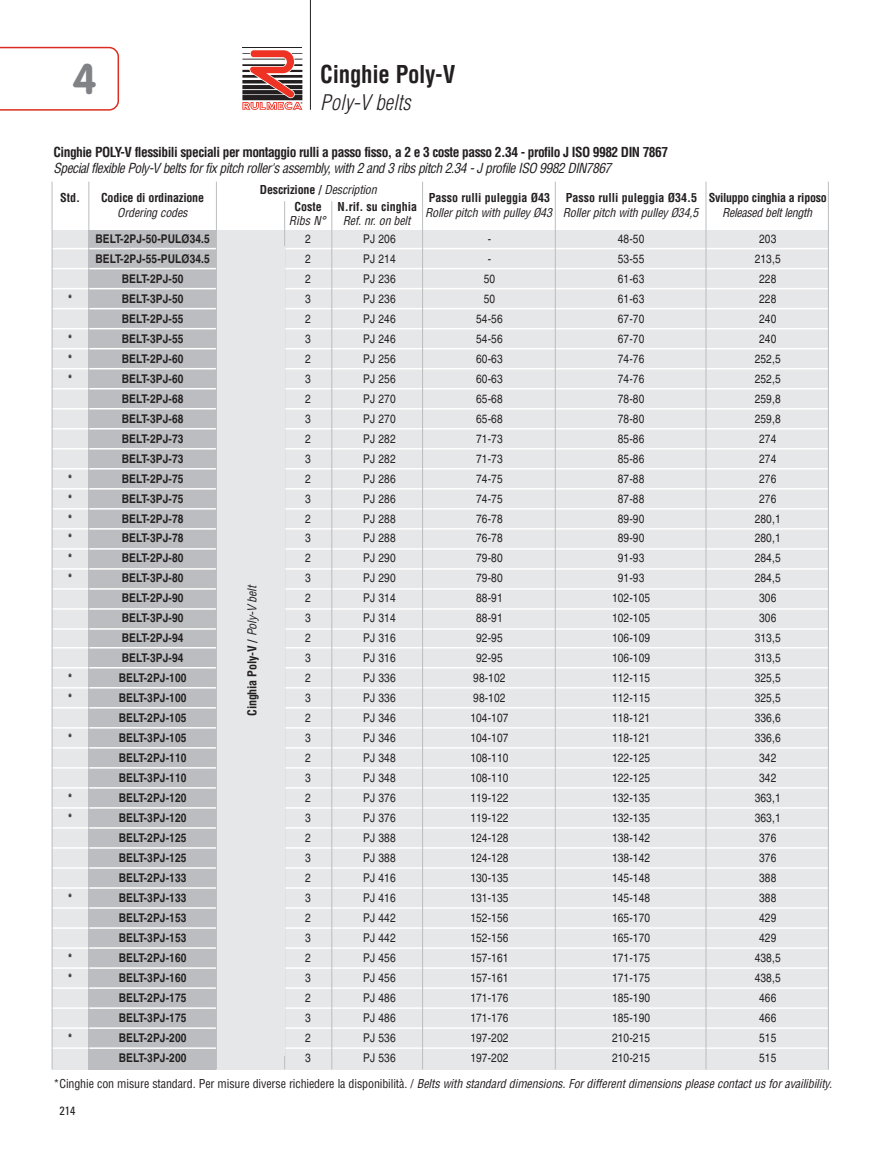
<style>
.page{position:relative;width:893px;height:1149px;background:#fff}
.page>*{position:absolute;margin:0;border:0;box-sizing:border-box;transform-origin:0 0}
.t1{font:700 42px "VAG Rounded LT";color:#808285}
.t2{font:700 condensed 24px "Helvetica";letter-spacing:-.01em;color:#231f20;scale:.95 1}
.t3{font:italic 300 condensed 21px "Helvetica";color:#231f20}
.t4{font:700 condensed 13.5px "Helvetica";letter-spacing:-.04em;color:#231f20}
.t5{font:italic condensed 13.5px "Helvetica";letter-spacing:-.04em;color:#231f20}
.t6{font:12px/20px "Helvetica";letter-spacing:.01em;color:#231f20;text-align:center;scale:.85 1}
.t7{font:700 12px/20px "Helvetica";letter-spacing:.01em;color:#231f20;scale:.85 1}
.t8{font:italic condensed 12px "Helvetica";letter-spacing:-.015em;color:#231f20}
.t9{font:700 condensed 12px/17px "Helvetica";letter-spacing:-.015em;color:#231f20}
.t10{font:condensed 12px "Univers";color:#231f20}
.s1{font-weight:400;font-style:italic}
.s2{font-style:normal}
</style>
<div class="page">
<hr style="left:310px;top:0;width:1px;height:110px;background:#231f20">
<hr style="left:242px;top:47px;width:60px;height:1px;background:#231f20">
<svg style="left:242px;top:50px;width:60px;height:60px"></svg>
<svg style="left:0;top:47px;width:119px;height:64px"></svg>
<div style="left:52px;top:230px;width:776px;height:839px;background:#e6e7e8"></div>
<div style="left:89px;top:230px;width:127px;height:839px;background:#bbbdc0"></div>
<hr style="left:52px;top:248px;width:777px;height:1px;background:#fff">
<hr style="left:52px;top:268px;width:777px;height:1px;background:#fff">
<hr style="left:52px;top:288px;width:777px;height:1px;background:#fff">
<hr style="left:52px;top:308px;width:777px;height:1px;background:#fff">
<hr style="left:52px;top:328px;width:777px;height:1px;background:#fff">
<hr style="left:52px;top:348px;width:777px;height:1px;background:#fff">
<hr style="left:52px;top:368px;width:777px;height:1px;background:#fff">
<hr style="left:52px;top:388px;width:777px;height:1px;background:#fff">
<hr style="left:52px;top:408px;width:777px;height:1px;background:#fff">
<hr style="left:52px;top:428px;width:777px;height:1px;background:#fff">
<hr style="left:52px;top:448px;width:777px;height:1px;background:#fff">
<hr style="left:52px;top:468px;width:777px;height:1px;background:#fff">
<hr style="left:52px;top:488px;width:777px;height:1px;background:#fff">
<hr style="left:52px;top:508px;width:777px;height:1px;background:#fff">
<hr style="left:52px;top:528px;width:777px;height:1px;background:#fff">
<hr style="left:52px;top:548px;width:777px;height:1px;background:#fff">
<hr style="left:52px;top:568px;width:777px;height:1px;background:#fff">
<hr style="left:52px;top:588px;width:777px;height:1px;background:#fff">
<hr style="left:52px;top:608px;width:777px;height:1px;background:#fff">
<hr style="left:52px;top:628px;width:777px;height:1px;background:#fff">
<hr style="left:51px;top:646px;width:777px;height:2px;background:#fff">
<hr style="left:51px;top:666px;width:777px;height:2px;background:#fff">
<hr style="left:51px;top:686px;width:777px;height:2px;background:#fff">
<hr style="left:51px;top:706px;width:777px;height:2px;background:#fff">
<hr style="left:51px;top:726px;width:777px;height:2px;background:#fff">
<hr style="left:51px;top:746px;width:777px;height:2px;background:#fff">
<hr style="left:51px;top:766px;width:777px;height:2px;background:#fff">
<hr style="left:51px;top:786px;width:777px;height:2px;background:#fff">
<hr style="left:51px;top:806px;width:777px;height:2px;background:#fff">
<hr style="left:51px;top:826px;width:777px;height:2px;background:#fff">
<hr style="left:51px;top:846px;width:777px;height:2px;background:#fff">
<hr style="left:51px;top:867px;width:777px;height:1px;background:#fff">
<hr style="left:51px;top:887px;width:777px;height:1px;background:#fff">
<hr style="left:51px;top:907px;width:777px;height:1px;background:#fff">
<hr style="left:51px;top:927px;width:777px;height:1px;background:#fff">
<hr style="left:51px;top:947px;width:777px;height:1px;background:#fff">
<hr style="left:51px;top:967px;width:777px;height:1px;background:#fff">
<hr style="left:51px;top:987px;width:777px;height:1px;background:#fff">
<hr style="left:51px;top:1007px;width:777px;height:1px;background:#fff">
<hr style="left:51px;top:1027px;width:777px;height:1px;background:#fff">
<hr style="left:51px;top:1047px;width:777px;height:1px;background:#fff">
<hr style="left:216px;top:182px;width:1px;height:887px;background:#bbbdc0">
<hr style="left:284px;top:201px;width:1px;height:867px;background:#bbbdc0">
<hr style="left:89px;top:182px;width:1px;height:887px;background:#bbbdc0">
<hr style="left:332px;top:201px;width:1px;height:867px;background:#bbbdc0">
<hr style="left:422px;top:182px;width:1px;height:887px;background:#bbbdc0">
<hr style="left:555px;top:181px;width:1px;height:888px;background:#bbbdc0">
<hr style="left:706px;top:181px;width:1px;height:888px;background:#bbbdc0">
<hr style="left:52px;top:182px;width:1px;height:887px;background:#bbbdc0">
<hr style="left:828px;top:181px;width:1px;height:888px;background:#bbbdc0">
<div style="left:217px;top:246px;width:67px;height:808px;background:#e6e7e8"></div>
<h1 class="t1" style="left:73px;top:54px;width:26px">4</h1>
<h2 class="t2" style="left:320px;top:65px;width:144px">Cinghie Poly-V</h2>
<h3 class="t3" style="left:320px;top:94px;width:92px">Poly-V belts</h3>
<p class="t4" style="left:54px;top:147px;width:616px">Cinghie POLY-V flessibili speciali per montaggio rulli a passo fisso, a 2 e 3 coste passo 2.34 - profilo J ISO 9982 DIN 7867</p>
<p class="t5" style="left:54px;top:162px;width:559px">Special flexible Poly-V belts for fix pitch roller's assembly, with 2 and 3 ribs pitch 2.34 - J profile ISO 9982 DIN7867</p>
<p class="t9" style="left:294px;top:182px;width:84px;text-indent:-34px">Descrizione / <span class="s1">Description<br></span>Coste</p>
<p class="t8" style="left:289px;top:215px;width:38px">Ribs N°</p>
<p class="t9" style="left:429px;top:190px;width:123px">Passo rulli puleggia Ø43</p>
<p class="t8" style="left:425px;top:207px;width:128px">Roller pitch with pulley Ø43</p>
<p class="t6" style="left:470px;top:230px;width:46px">-<br>-<br>50<br>50<br>54-56<br>54-56<br>60-63<br>60-63<br>65-68<br>65-68<br>71-73<br>71-73<br>74-75<br>74-75<br>76-78<br>76-78<br>79-80<br>79-80<br>88-91<br>88-91<br>92-95<br>92-95<br>98-102<br>98-102<br>104-107<br>104-107<br>108-110<br>108-110<br>119-122<br>119-122<br>124-128<br>124-128<br>130-135<br>131-135<br>152-156<br>152-156<br>157-161<br>157-161<br>171-176<br>171-176<br>197-202<br>197-202</p>
<p class="t9" style="left:566px;top:190px;width:133px">Passo rulli puleggia Ø34.5</p>
<p class="t8" style="left:563px;top:207px;width:137px">Roller pitch with pulley Ø34,5</p>
<p class="t6" style="left:612px;top:230px;width:46px">48-50<br>53-55<br>61-63<br>61-63<br>67-70<br>67-70<br>74-76<br>74-76<br>78-80<br>78-80<br>85-86<br>85-86<br>87-88<br>87-88<br>89-90<br>89-90<br>91-93<br>91-93<br>102-105<br>102-105<br>106-109<br>106-109<br>112-115<br>112-115<br>118-121<br>118-121<br>122-125<br>122-125<br>132-135<br>132-135<br>138-142<br>138-142<br>145-148<br>145-148<br>165-170<br>165-170<br>171-175<br>171-175<br>185-190<br>185-190<br>210-215<br>210-215</p>
<p class="t9" style="left:60px;top:190px;width:22px">Std.</p>
<p class="t9" style="left:709px;top:190px;width:120px">Sviluppo cinghia a riposo</p>
<p class="t8" style="left:722px;top:207px;width:92px">Released belt length</p>
<p class="t7" style="left:95px;top:230px;width:136px;text-align:center">BELT-2PJ-50-PULØ34.5<br>BELT-2PJ-55-PULØ34.5<br>BELT-2PJ-50<br>BELT-3PJ-50<br>BELT-2PJ-55<br>BELT-3PJ-55<br>BELT-2PJ-60<br>BELT-3PJ-60<br>BELT-2PJ-68<br>BELT-3PJ-68<br>BELT-2PJ-73<br>BELT-3PJ-73<br>BELT-2PJ-75<br>BELT-3PJ-75<br>BELT-2PJ-78<br>BELT-3PJ-78<br>BELT-2PJ-80<br>BELT-3PJ-80<br>BELT-2PJ-90<br>BELT-3PJ-90<br>BELT-2PJ-94<br>BELT-3PJ-94<br>BELT-2PJ-100<br>BELT-3PJ-100<br>BELT-2PJ-105<br>BELT-3PJ-105<br>BELT-2PJ-110<br>BELT-3PJ-110<br>BELT-2PJ-120<br>BELT-3PJ-120<br>BELT-2PJ-125<br>BELT-3PJ-125<br>BELT-2PJ-133<br>BELT-3PJ-133<br>BELT-2PJ-153<br>BELT-3PJ-153<br>BELT-2PJ-160<br>BELT-3PJ-160<br>BELT-2PJ-175<br>BELT-3PJ-175<br>BELT-2PJ-200<br>BELT-3PJ-200</p>
<p class="t9" style="left:101px;top:190px;width:105px">Codice di ordinazione</p>
<p class="t8" style="left:117px;top:207px;width:72px">Ordering codes</p>
<p class="t9" style="left:337px;top:199px;width:81px">N.rif. su cinghia</p>
<p class="t8" style="left:343px;top:215px;width:69px">Ref. nr. on belt</p>
<p class="t6" style="left:363px;top:230px;width:40px;text-align:justify">PJ 206<br>PJ 214<br>PJ 236<br>PJ 236<br>PJ 246<br>PJ 246<br>PJ 256<br>PJ 256<br>PJ 270<br>PJ 270<br>PJ 282<br>PJ 282<br>PJ 286<br>PJ 286<br>PJ 288<br>PJ 288<br>PJ 290<br>PJ 290<br>PJ 314<br>PJ 314<br>PJ 316<br>PJ 316<br>PJ 336<br>PJ 336<br>PJ 346<br>PJ 346<br>PJ 348<br>PJ 348<br>PJ 376<br>PJ 376<br>PJ 388<br>PJ 388<br>PJ 416<br>PJ 416<br>PJ 442<br>PJ 442<br>PJ 456<br>PJ 456<br>PJ 486<br>PJ 486<br>PJ 536<br>PJ 536</p>
<p class="t6" style="left:305px;top:230px;width:8px;text-align:justify">2<br>2<br>2<br>3<br>2<br>3<br>2<br>3<br>2<br>3<br>2<br>3<br>2<br>3<br>2<br>3<br>2<br>3<br>2<br>3<br>2<br>3<br>2<br>3<br>2<br>3<br>2<br>3<br>2<br>3<br>2<br>3<br>2<br>3<br>2<br>3<br>2<br>3<br>2<br>3<br>2<br>3</p>
<p class="t6" style="left:755px;top:230px;width:32px">203<br>213,5<br>228<br>228<br>240<br>240<br>252,5<br>252,5<br>259,8<br>259,8<br>274<br>274<br>276<br>276<br>280,1<br>280,1<br>284,5<br>284,5<br>306<br>306<br>313,5<br>313,5<br>325,5<br>325,5<br>336,6<br>336,6<br>342<br>342<br>363,1<br>363,1<br>376<br>376<br>388<br>388<br>429<br>429<br>438,5<br>438,5<br>466<br>466<br>515<br>515</p>
<p class="t7" style="left:68px;top:290px;width:6px">*</p>
<p class="t7" style="left:68px;top:329px;width:6px;text-align:justify">* * *</p>
<p class="t7" style="left:68px;top:469px;width:6px;text-align:justify">* * * * * *</p>
<p class="t9" style="left:245px;top:715px;width:132px;rotate:-90deg">Cinghia Poly-V / <span class="s1">Poly-V belt</span></p>
<p class="t7" style="left:68px;top:669px;width:6px">* *</p>
<p class="t7" style="left:68px;top:728px;width:6px">*</p>
<p class="t7" style="left:68px;top:788px;width:6px">* *</p>
<p class="t7" style="left:68px;top:888px;width:6px">*</p>
<p class="t7" style="left:68px;top:948px;width:6px">* *</p>
<p class="t7" style="left:68px;top:1028px;width:6px">*</p>
<p class="t8" style="left:54px;top:1077px;width:780px"><span class="s2">*Cinghie con misure standard. Per misure diverse richiedere la disponibilità. /</span> Belts with standard dimensions. For different dimensions please contact us for availibility.</p>
<p class="t10" style="left:60px;top:1102px;width:17px">214</p>
</div>
